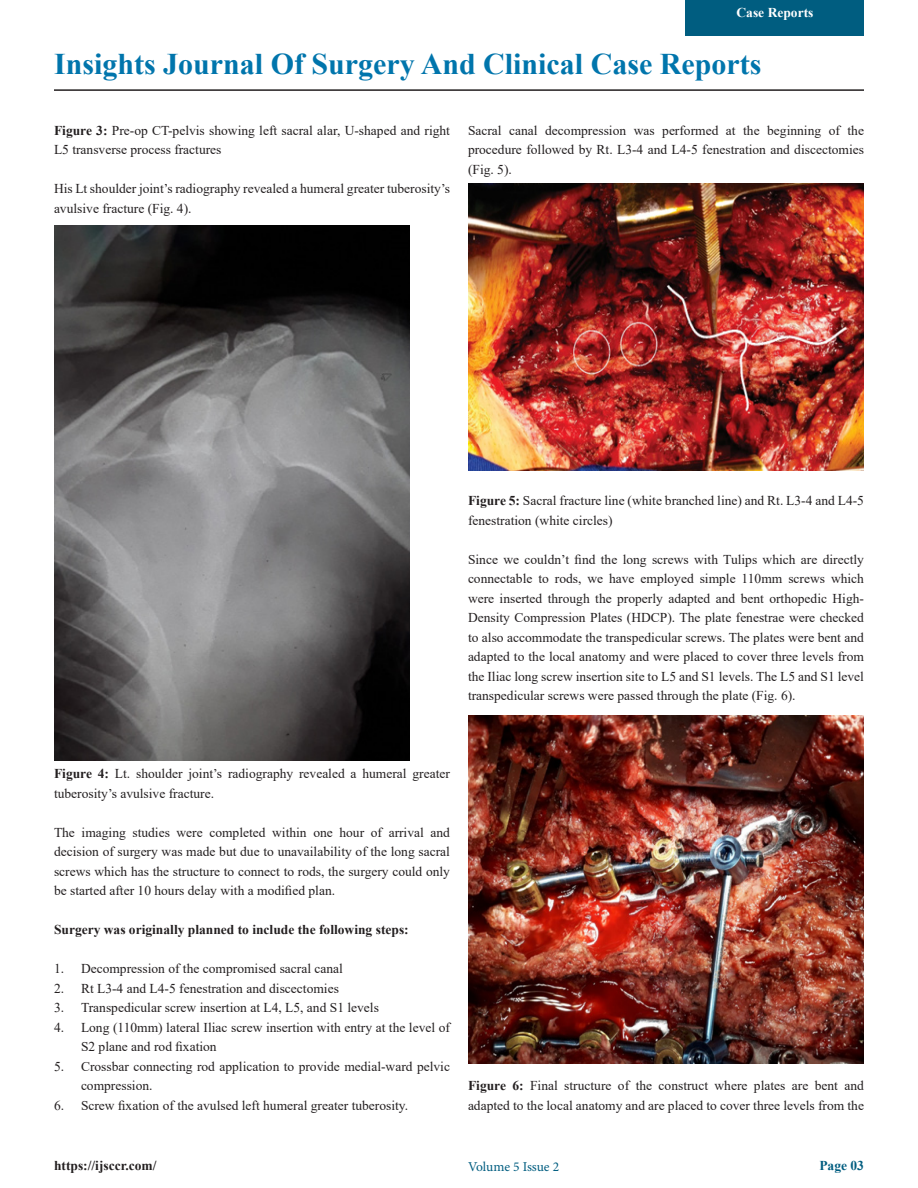
<style>
.page{position:relative;width:918px;height:1188px;background:#fff}
.page>*{position:absolute;margin:0;border:0;box-sizing:border-box;transform-origin:0 0}
.t1{font:700 30px "Times New Roman";color:#0075ac}
.t2{font:13.5px/19.5px "Times New Roman";color:#231f20}
.t3{font:700 13.5px "Times New Roman";color:#231f20}
.t4{font:13.5px "Minion Pro";letter-spacing:-.005em;color:#005d80}
.t5{font:700 13.5px "Times New Roman";color:#fff}
.t6{font:700 13.5px "Times New Roman";color:#005d80}
.s1{font-weight:700}
</style>
<div class="page">
<hr style="left:54px;top:89px;width:810px;height:2px;background:#231f20">
<div style="left:686px;top:0;width:178px;height:35px;background:#005d80"></div>
<img style="left:55px;top:225px;width:354px;height:535px">
<img style="left:468px;top:183px;width:396px;height:288px">
<img style="left:468px;top:716px;width:396px;height:348px">
<p class="t5" style="left:737px;top:2px;width:78px">Case Reports</p>
<p class="t1" style="left:54px;top:43px;width:709px">Insights Journal Of Surgery And Clinical Case Reports</p>
<p class="t2" style="left:54px;top:120px;width:398px"><span class="s1">Figure 3:</span> Pre-op CT-pelvis showing left sacral alar, U-shaped and right<br>L5 transverse process fractures</p>
<p class="t2" style="left:54px;top:178px;width:397px">His Lt shoulder joint’s radiography revealed a humeral greater tuberosity’s avulsive fracture (Fig. 4).</p>
<p class="t2" style="left:468px;top:120px;width:398px;text-align:justify">Sacral canal decompression was performed at the beginning of the procedure followed by Rt. L3-4 and L4-5 fenestration and discectomies (Fig. 5).</p>
<p class="t2" style="left:468px;top:490px;width:398px"><span class="s1">Figure 5:</span> Sacral fracture line (white branched line) and Rt. L3-4 and L4-5 fenestration (white circles)</p>
<p class="t2" style="left:468px;top:549px;width:398px;text-align:justify">Since we couldn’t find the long screws with Tulips which are directly connectable to rods, we have employed simple 110mm screws which were inserted through the properly adapted and bent orthopedic High-Density Compression Plates (HDCP). The plate fenestrae were checked to also accommodate the transpedicular screws. The plates were bent and adapted to the local anatomy and were placed to cover three levels from the Iliac long screw insertion site to L5 and S1 levels. The L5 and S1 level transpedicular screws were passed through the plate (Fig. 6).</p>
<p class="t2" style="left:54px;top:763px;width:398px"><span class="s1">Figure 4:</span> Lt. shoulder joint’s radiography revealed a humeral greater tuberosity’s avulsive fracture.</p>
<p class="t2" style="left:54px;top:822px;width:398px;text-align:justify">The imaging studies were completed within one hour of arrival and decision of surgery was made but due to unavailability of the long sacral screws which has the structure to connect to rods, the surgery could only be started after 10 hours delay with a modified plan.</p>
<p class="t3" style="left:54px;top:920px;width:356px">Surgery was originally planned to include the following steps:</p>
<p class="t2" style="left:54px;top:958px;width:291px">1. Decompression of the compromised sacral canal</p>
<p class="t2" style="left:54px;top:978px;width:286px">2. Rt L3-4 and L4-5 fenestration and discectomies</p>
<p class="t2" style="left:54px;top:997px;width:326px">3. Transpedicular screw insertion at L4, L5, and S1 levels</p>
<p class="t2" style="left:81px;top:1017px;width:371px;text-indent:-27px">4. Long (110mm) lateral Iliac screw insertion with entry at the level of<br>S2 plane and rod fixation</p>
<p class="t2" style="left:81px;top:1056px;width:371px;text-indent:-27px">5. Crossbar connecting rod application to provide medial-ward pelvic compression.</p>
<p class="t2" style="left:54px;top:1095px;width:356px">6. Screw fixation of the avulsed left humeral greater tuberosity.</p>
<p class="t2" style="left:468px;top:1075px;width:398px"><span class="s1">Figure 6:</span> Final structure of the construct where plates are bent and adapted to the local anatomy and are placed to cover three levels from the</p>
<p class="t3" style="left:54px;top:1156px;width:104px">https://ijsccr.com/</p>
<p class="t4" style="left:468px;top:1157px;width:93px">Volume 5 Issue 2</p>
<p class="t6" style="left:819px;top:1156px;width:46px">Page 03</p>
</div>
